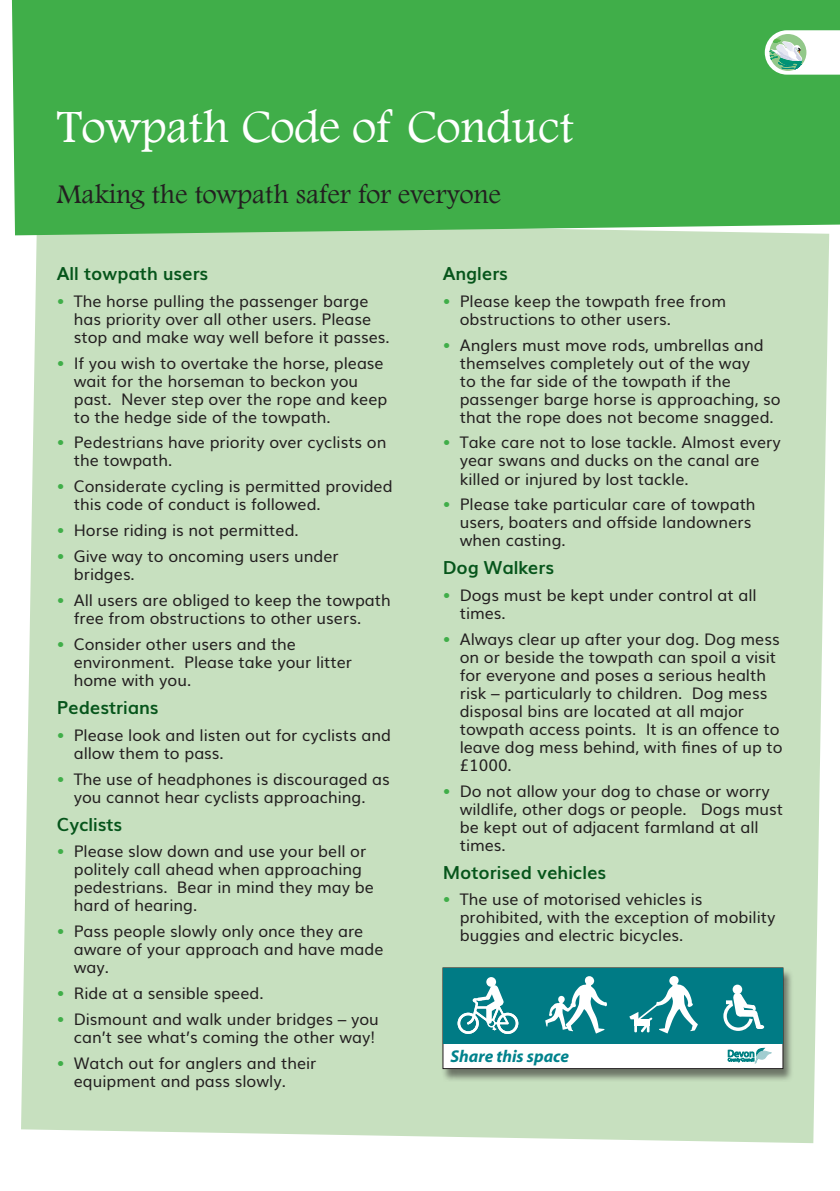
<style>
.page{position:relative;width:840px;height:1191px;background:#fff}
.page>*{position:absolute;margin:0;border:0;box-sizing:border-box;transform-origin:0 0}
.t1{font:48px "Footlight MT Light";color:#fff}
.t2{font:28px "Footlight MT Light";color:#231f20}
.t3{font:700 18px "Muli";color:#06551b}
.t4{font:italic 700 17.2px "Myriad";color:#00828c}
.t5{font:16px/18px "Muli";color:#231f20}
.s1{color:#40ae49}
</style>
<div class="page">
<div style="left:21px;top:235px;width:807px;height:908px;background:#c7e0bf"></div>
<div style="left:12px;top:0;width:827px;height:235px;background:#40ae49"></div>
<div style="left:441px;top:968px;width:352px;height:114px;background:#231f20;opacity:.55"></div>
<div style="left:442px;top:968px;width:340px;height:100px;background:#fff"></div>
<svg style="left:727px;top:1047px;width:44px;height:16px"></svg>
<div style="left:443px;top:968px;width:339px;height:75px;background:#007b85"></div>
<div style="left:486px;top:977px;width:10px;height:9px;background:#fff;border-radius:50%"></div>
<svg style="left:457px;top:984px;width:61px;height:50px"></svg>
<div style="left:486px;top:1005px;width:5px;height:18px;background:#fff;border-radius:2px"></div>
<div style="left:732px;top:984px;width:9px;height:10px;background:#fff;border-radius:50%"></div>
<svg style="left:723px;top:992px;width:40px;height:39px"></svg>
<svg style="left:545px;top:976px;width:61px;height:57px"></svg>
<svg style="left:629px;top:976px;width:68px;height:57px"></svg>
<svg style="left:764px;top:30px;width:75px;height:45px"></svg>
<h1 class="t1" style="left:57px;top:98px;width:518px">Towpath Code of Conduct</h1>
<h2 class="t2" style="left:57px;top:178px;width:445px">Making the towpath safer for everyone</h2>
<p class="t3" style="left:57px;top:259px;width:153px">All towpath users</p>
<p class="t5" style="left:74px;top:290px;width:317px;text-indent:-17px"><span class="s1">•</span> The horse pulling the passenger barge has priority over all other users. Please stop and make way well before it passes.</p>
<p class="t5" style="left:74px;top:352px;width:315px;text-indent:-17px"><span class="s1">•</span> If you wish to overtake the horse, please wait for the horseman to beckon you past. Never step over the rope and keep to the hedge side of the towpath.</p>
<p class="t5" style="left:74px;top:432px;width:314px;text-indent:-17px"><span class="s1">•</span> Pedestrians have priority over cyclists on the towpath.</p>
<p class="t5" style="left:74px;top:476px;width:320px;text-indent:-17px"><span class="s1">•</span> Considerate cycling is permitted provided this code of conduct is followed.</p>
<p class="t5" style="left:57px;top:520px;width:243px"><span class="s1">•</span> Horse riding is not permitted.</p>
<p class="t5" style="left:74px;top:546px;width:266px;text-indent:-17px"><span class="s1">•</span> Give way to oncoming users under bridges.</p>
<p class="t5" style="left:74px;top:590px;width:318px;text-indent:-17px"><span class="s1">•</span> All users are obliged to keep the towpath free from obstructions to other users.</p>
<p class="t5" style="left:74px;top:634px;width:280px;text-indent:-17px"><span class="s1">•</span> Consider other users and the environment. Please take your litter home with you.</p>
<p class="t3" style="left:57px;top:693px;width:103px">Pedestrians</p>
<p class="t5" style="left:74px;top:724px;width:318px;text-indent:-17px"><span class="s1">•</span> Please look and listen out for cyclists and allow them to pass.</p>
<p class="t5" style="left:57px;top:768px;width:334px;text-align:center"><span class="s1">•</span> The use of headphones is discouraged as you cannot hear cyclists approaching.</p>
<p class="t3" style="left:57px;top:809px;width:67px">Cyclists</p>
<p class="t5" style="left:74px;top:841px;width:301px;text-indent:-17px"><span class="s1">•</span> Please slow down and use your bell or politely call ahead when approaching pedestrians. Bear in mind they may be hard of hearing.</p>
<p class="t5" style="left:74px;top:921px;width:311px;text-indent:-17px"><span class="s1">•</span> Pass people slowly only once they are aware of your approach and have made way.</p>
<p class="t5" style="left:57px;top:983px;width:208px"><span class="s1">•</span> Ride at a sensible speed.</p>
<p class="t5" style="left:57px;top:1009px;width:323px;text-align:right"><span class="s1">•</span> Dismount and walk under bridges – you can’t see what’s coming the other way!</p>
<p class="t5" style="left:74px;top:1053px;width:244px;text-indent:-17px"><span class="s1">•</span> Watch out for anglers and their equipment and pass slowly.</p>
<p class="t3" style="left:442px;top:259px;width:67px">Anglers</p>
<p class="t5" style="left:459px;top:290px;width:268px;text-indent:-17px"><span class="s1">•</span> Please keep the towpath free from obstructions to other users.</p>
<p class="t5" style="left:459px;top:334px;width:322px;text-indent:-17px"><span class="s1">•</span> Anglers must move rods, umbrellas and themselves completely out of the way<br>to the far side of the towpath if the passenger barge horse is approaching, so that the rope does not become snagged.</p>
<p class="t5" style="left:459px;top:432px;width:322px;text-indent:-17px"><span class="s1">•</span> Take care not to lose tackle. Almost every year swans and ducks on the canal are killed or injured by lost tackle.</p>
<p class="t5" style="left:459px;top:494px;width:297px;text-indent:-17px"><span class="s1">•</span> Please take particular care of towpath users, boaters and offside landowners when casting.</p>
<p class="t3" style="left:442px;top:553px;width:113px">Dog Walkers</p>
<p class="t5" style="left:459px;top:585px;width:298px;text-indent:-17px"><span class="s1">•</span> Dogs must be kept under control at all times.</p>
<p class="t5" style="left:459px;top:629px;width:324px;text-indent:-17px"><span class="s1">•</span> Always clear up after your dog. Dog mess on or beside the towpath can spoil a visit for everyone and poses a serious health risk – particularly to children. Dog mess disposal bins are located at all major towpath access points. It is an offence to leave dog mess behind, with fines of up to £1000.</p>
<p class="t5" style="left:459px;top:781px;width:325px;text-indent:-17px"><span class="s1">•</span> Do not allow your dog to chase or worry wildlife, other dogs or people. Dogs must be kept out of adjacent farmland at all times.</p>
<p class="t3" style="left:442px;top:858px;width:165px">Motorised vehicles</p>
<p class="t5" style="left:459px;top:889px;width:317px;text-indent:-17px"><span class="s1">•</span> The use of motorised vehicles is prohibited, with the exception of mobility buggies and electric bicycles.</p>
<p class="t4" style="left:450px;top:1046px;width:120px">Share this space</p>
</div>
